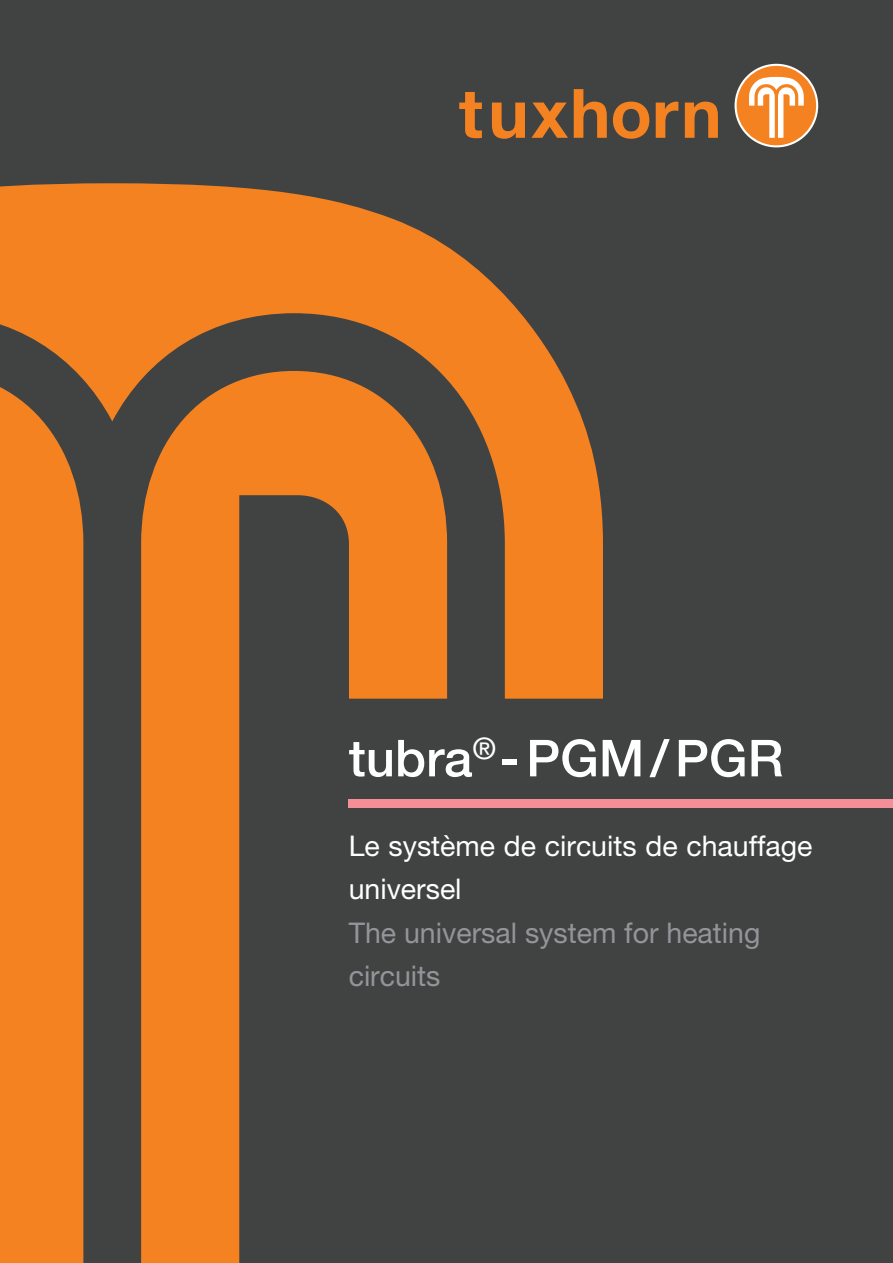
<style>
.page{position:relative;width:893px;height:1263px;background:#414343}
.page>*{position:absolute;margin:0;border:0;box-sizing:border-box;transform-origin:0 0}
.t1{font:500 51px "Helvetica Neue LT Std";color:#fff}
.t2{font:28.5px/43.5px "Helvetica Neue LT Std";color:#fff}
.t3{font:28.5px "Helvetica Neue LT Std";color:#939598}
</style>
<div class="page">
<div style="left:349px;top:799px;width:544px;height:9px;background:#f48f98"></div>
<svg style="left:735px;top:64px;width:83px;height:83px"></svg>
<div style="left:737px;top:66px;width:79px;height:79px;background:#f58220;border-radius:50%"></div>
<svg style="left:749px;top:77px;width:55px;height:61px"></svg>
<svg style="left:459px;top:89px;width:259px;height:50px"></svg>
<svg style="left:141px;top:699px;width:208px;height:564px"></svg>
<div style="left:0;top:699px;width:83px;height:564px;background:#f58220"></div>
<svg style="left:0;top:183px;width:603px;height:516px;fill:#f58220"></svg>
<p class="t1" style="left:349px;top:728px;width:436px">tubra<sup>®</sup>-PGM/PGR</p>
<p class="t2" style="left:349px;top:824px;width:465px">Le système de circuits de chauffage universel</p>
<p class="t3" style="left:349px;top:916px;width:413px">The universal system for heating</p>
<p class="t3" style="left:349px;top:959px;width:93px">circuits</p>
</div>
